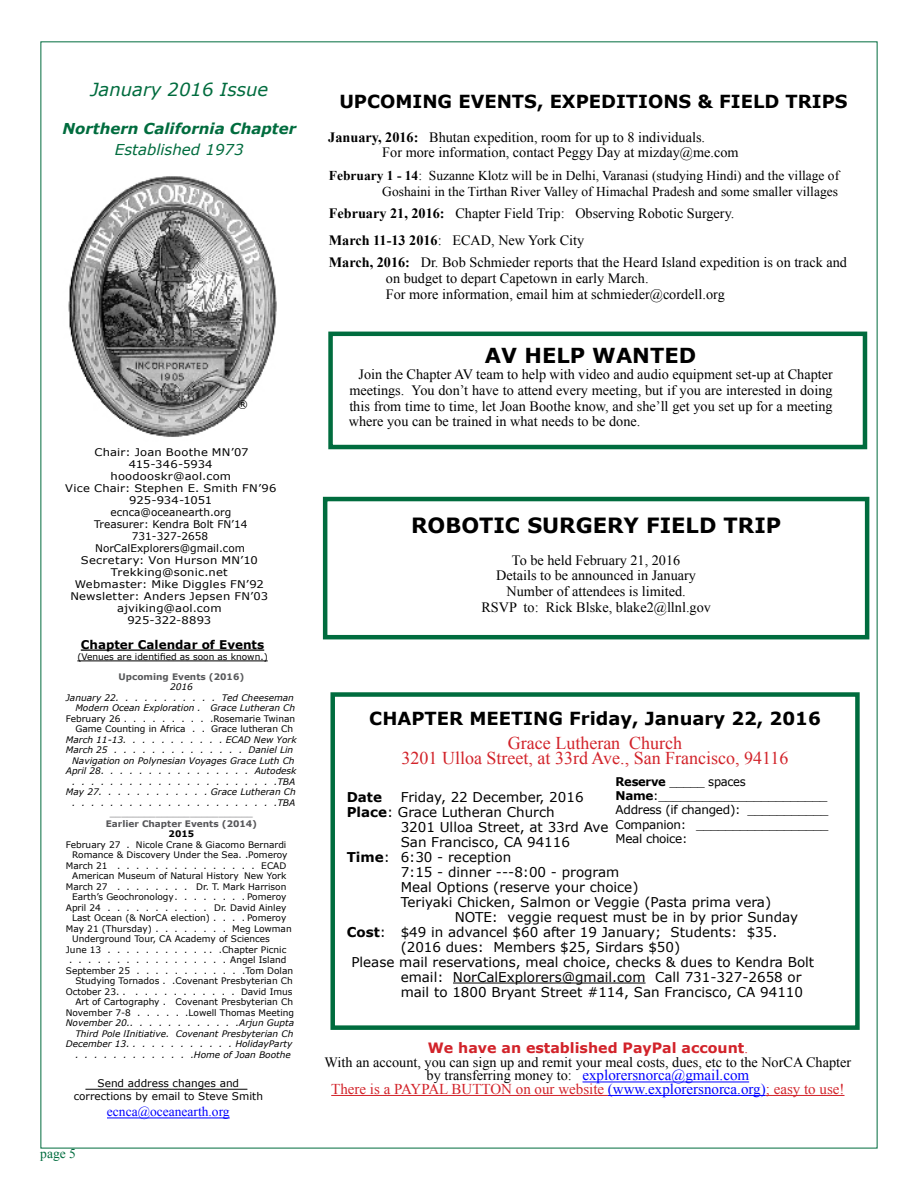
<style>
.page{position:relative;width:918px;height:1188px;background:#fff}
.page>*{position:absolute;margin:0;border:0;box-sizing:border-box;transform-origin:0 0}
.t1{font:700 21px "Verdana";color:#000}
.t2{font:700 18px "Verdana";color:#000}
.t3{font:18px/15px "Times New Roman";color:#d2232a;text-align:center}
.t4{font:italic 18px "Verdana";color:#006c3e}
.t5{font:15px/13.5px "Times New Roman";color:#00f;text-align:center}
.t6{font:italic 700 15px "Verdana";color:#006c3e}
.t7{font:italic 15px "Verdana";color:#006c3e}
.t8{font:14.25px/15.8px "Times New Roman";color:#000}
.t9{font:700 14.25px "Verdana";color:#d2232a}
.t10{font:13.5px "Verdana";color:#000}
.t11{font:13.5px/16.2px "Times New Roman";color:#000;text-align:right}
.t12{font:13.5px "Times New Roman";color:#00f}
.t13{font:13.5px "Times New Roman";color:#006c3e}
.t14{font:700 13.5px "Verdana";color:#000}
.t15{font:12px/14.4px "Verdana";letter-spacing:-.025em;color:#000;scale:.96 1}
.t16{font:700 12px "Verdana";color:#000}
.t17{font:10.5px/12px "Verdana";letter-spacing:.005em;color:#000;text-align:center;scale:1.1 1}
.t18{font:10.5px/13.5px "Verdana";letter-spacing:.005em;color:#000;text-align:center}
.t19{font:9px/10.5px "Verdana";color:#000;text-align:right}
.t20{font:italic 9px/10.5px "Verdana";color:#000;text-align:center}
.t21{font:700 9px "Verdana";color:#565659}
.t22{font:9px "Verdana";color:#565659}
.t23{font:700 9px "Verdana";color:#58595b}
.t24{font:700 9px "Verdana";color:#000}
.s1{font-weight:700}
.s2{font-family:"Times New Roman";font-weight:400}
.s3{font-size:14.25px;color:#000}
.s4{color:#d2232a}
</style>
<div class="page">
<hr style="left:81px;top:649px;width:183px;height:2px;background:#000">
<hr style="left:77px;top:661px;width:191px;height:1px;background:#000">
<hr style="left:107px;top:1118px;width:123px;height:1px;background:#00f">
<hr style="left:85px;top:1089px;width:162px;height:1px;background:#000">
<div style="left:330px;top:692px;width:530px;height:338px;border:4px solid #006c3e"></div>
<img style="left:68px;top:176px;width:209px;height:261px">
<hr style="left:453px;top:983px;width:193px;height:1px;background:#000">
<hr style="left:583px;top:1082px;width:166px;height:1px;background:#00f">
<hr style="left:331px;top:1095px;width:277px;height:1px;background:#d2232a">
<hr style="left:608px;top:1095px;width:158px;height:1px;background:#00f">
<hr style="left:766px;top:1095px;width:79px;height:1px;background:#d2232a">
<div style="left:328px;top:332px;width:539px;height:117px;border:4px solid #006c3e"></div>
<div style="left:323px;top:497px;width:546px;height:142px;border:4px solid #006c3e"></div>
<p class="t4" style="left:90px;top:78px;width:179px">January 2016 Issue</p>
<p class="t6" style="left:62px;top:119px;width:235px">Northern California Chapter</p>
<p class="t7" style="left:115px;top:140px;width:130px">Established 1973</p>
<p class="t18" style="left:238px;top:397px;width:12px">®</p>
<p class="t17" style="left:65px;top:447px;width:194px">Chair: Joan Boothe MN’07<br>415-346-5934<br>hoodooskr@aol.com<br>Vice Chair: Stephen E. Smith FN’96<br>925-934-1051<br>ecnca@oceanearth.org<br>Treasurer: Kendra Bolt FN’14<br>731-327-2658<br>NorCalExplorers@gmail.com<br>Secretary: Von Hurson MN’10<br>Trekking@sonic.net<br>Webmaster: Mike Diggles FN’92<br>Newsletter: Anders Jepsen FN’03 ajviking@aol.com<br>925-322-8893</p>
<p class="t16" style="left:81px;top:637px;width:185px">Chapter Calendar of Events</p>
<p class="t19" style="left:77px;top:652px;width:192px">(Venues are identified as soon as known.)</p>
<p class="t23" style="left:119px;top:671px;width:127px">Upcoming Events (2016)</p>
<p class="t20" style="left:170px;top:682px;width:24px">2016</p>
<p class="t20" style="left:66px;top:692px;width:230px">January 22. . . . . . . . . . . Ted Cheeseman</p>
<p class="t20" style="left:75px;top:703px;width:221px">Modern Ocean Exploration . Grace Lutheran Ch</p>
<p class="t19" style="left:66px;top:713px;width:231px">February 26 . . . . . . . . . .Rosemarie Twinan<br>Game Counting in Africa . . Grace lutheran Ch</p>
<p class="t20" style="left:66px;top:734px;width:232px">March 11-13. . . . . . . . . . . ECAD New York March 25 . . . . . . . . . . . . . . Daniel Lin Navigation on Polynesian Voyages Grace Luth Ch April 28. . . . . . . . . . . . . . . . Autodesk . . . . . . . . . . . . . . . . . . . . . .TBA May 27. . . . . . . . . . . . Grace Lutheran Ch . . . . . . . . . . . . . . . . . . . . . .TBA</p>
<p class="t22" style="left:110px;top:807px;width:145px">_________________________</p>
<p class="t21" style="left:106px;top:818px;width:153px">Earlier Chapter Events (2014)</p>
<p class="t24" style="left:169px;top:828px;width:27px">2015</p>
<p class="t19" style="left:66px;top:839px;width:222px">February 27 . Nicole Crane &amp; Giacomo Bernardi</p>
<p class="t19" style="left:72px;top:850px;width:217px">Romance &amp; Discovery Under the Sea. .Pomeroy</p>
<p class="t19" style="left:66px;top:860px;width:56px">March 21 ................</p>
<p class="t19" style="left:261px;top:860px;width:27px">ECAD</p>
<p class="t19" style="left:72px;top:871px;width:216px">American Museum of Natural History New York</p>
<p class="t19" style="left:66px;top:881px;width:55px">March 27 .........</p>
<p class="t19" style="left:72px;top:881px;width:216px;text-align:left;text-indent:124px">Dr. T. Mark Harrison<br>Earth’s Geochronology . . . . . . .</p>
<p class="t19" style="left:247px;top:892px;width:41px">Pomeroy</p>
<p class="t19" style="left:66px;top:902px;width:46px">April 24 ............</p>
<p class="t19" style="left:214px;top:902px;width:74px">Dr. David Ainley</p>
<p class="t19" style="left:72px;top:913px;width:216px">Last Ocean (&amp; NorCA election) . . . . Pomeroy</p>
<p class="t19" style="left:66px;top:923px;width:90px">May 21 (Thursday) .........</p>
<p class="t19" style="left:232px;top:923px;width:61px">Meg Lowman</p>
<p class="t19" style="left:72px;top:934px;width:199px">Underground Tour, CA Academy of Sciences</p>
<p class="t19" style="left:66px;top:944px;width:46px">June 13 ...........</p>
<p class="t19" style="left:209px;top:944px;width:79px">. .Chapter Picnic</p>
<p class="t19" style="left:69px;top:955px;width:33px">. . . ..............</p>
<p class="t19" style="left:230px;top:955px;width:58px">Angel Island</p>
<p class="t19" style="left:66px;top:965px;width:229px">September 25 . . . . . . . . . . . .Tom Dolan</p>
<p class="t19" style="left:75px;top:976px;width:219px">Studying Tornados . .Covenant Presbyterian Ch</p>
<p class="t19" style="left:66px;top:986px;width:228px">October 23. . . . . . . . . . . . . David Imus</p>
<p class="t19" style="left:75px;top:997px;width:219px">Art of Cartography . Covenant Presbyterian Ch</p>
<p class="t19" style="left:66px;top:1007px;width:230px">November 7-8 . . . . . .Lowell Thomas Meeting</p>
<p class="t20" style="left:66px;top:1018px;width:230px">November 20.. . . . . . . . . . . .Arjun Gupta</p>
<p class="t20" style="left:75px;top:1028px;width:220px">Third Pole lInitiative. Covenant Presbyterian Ch</p>
<p class="t20" style="left:66px;top:1039px;width:228px">December 13. . . . . . . . . . . . HolidayParty</p>
<p class="t20" style="left:75px;top:1049px;width:217px">. . . . . . . . . . . . .Home of Joan Boothe</p>
<p class="t18" style="left:74px;top:1076px;width:191px">Send address changes and corrections by email to Steve Smith</p>
<p class="t12" style="left:107px;top:1103px;width:124px">ecnca@oceanearth.org</p>
<p class="t13" style="left:40px;top:1145px;width:37px">page 5</p>
<p class="t2" style="left:339px;top:90px;width:510px">UPCOMING EVENTS, EXPEDITIONS &amp; FIELD TRIPS</p>
<p class="t8" style="left:382px;top:129px;width:358px;text-indent:-54px"><span class="s1">January, 2016:</span> Bhutan expedition, room for up to 8 individuals.<br>For more information, contact Peggy Day at mizday@me.com</p>
<p class="t11" style="left:329px;top:167px;width:512px"><span class="s1">February 1 - 14</span>: Suzanne Klotz will be in Delhi, Varanasi (studying Hindi) and the village of<br>Goshaini in the Tirthan River Valley of Himachal Pradesh and some smaller villages</p>
<p class="t8" style="left:329px;top:199px;width:407px;line-height:27.8px"><span class="s1">February 21, 2016:</span> Chapter Field Trip: Observing Robotic Surgery.<br><span class="s1">March 11-13 2016</span>: ECAD, New York City</p>
<p class="t8" style="left:386px;top:254px;width:463px;text-indent:-57px"><span class="s1">March, 2016:</span> Dr. Bob Schmieder reports that the Heard Island expedition is on track and on budget to depart Capetown in early March.<br>For more information, email him at schmieder@cordell.org</p>
<h1 class="t1" style="left:485px;top:342px;width:213px">AV HELP WANTED</h1>
<p class="t8" style="left:349px;top:366px;width:486px;text-align:justify;text-indent:10px">Join the Chapter AV team to help with video and audio equipment set-up at Chapter meetings. You don’t have to attend every meeting, but if you are interested in doing this from time to time, let Joan Boothe know, and she’ll get you set up for a meeting where you can be trained in what needs to be done.</p>
<h1 class="t1" style="left:411px;top:512px;width:372px">ROBOTIC SURGERY FIELD TRIP</h1>
<p class="t8" style="left:481px;top:552px;width:231px;text-align:center">To be held February 21, 2016<br>Details to be announced in January<br>Number of attendees is limited.<br>RSVP to: Rick Blske, blake2@llnl.gov</p>
<p class="t2" style="left:369px;top:706px;width:453px">CHAPTER MEETING Friday, January 22, 2016</p>
<p class="t3" style="left:402px;top:735px;width:388px">Grace Lutheran Church<br>3201 Ulloa Street, at 33rd Ave., San Francisco, 94116</p>
<p class="t15" style="left:616px;top:774px;width:223px"><span class="s1">Reserve</span> _____ spaces<br><span class="s1">Name</span>:_______________________<br>Address (if changed): ___________<br>Companion: __________________<br>Meal choice:</p>
<p class="t14" style="left:347px;top:788px;width:37px">Date</p>
<p class="t10" style="left:401px;top:788px;width:184px">Friday, 22 December, 2016</p>
<p class="t10" style="left:347px;top:803px;width:209px"><span class="s1">Place</span>: Grace Lutheran Church</p>
<p class="t10" style="left:401px;top:818px;width:209px">3201 Ulloa Street, at 33rd Ave</p>
<p class="t10" style="left:401px;top:833px;width:171px">San Francisco, CA 94116</p>
<p class="t10" style="left:347px;top:848px;width:166px"><span class="s1">Time</span>: 6:30 - reception</p>
<p class="t10" style="left:401px;top:863px;width:220px">7:15 - dinner ---8:00 - program</p>
<p class="t10" style="left:401px;top:878px;width:239px">Meal Options (reserve your choice)</p>
<p class="t10" style="left:401px;top:893px;width:372px">Teriyaki Chicken, Salmon or Veggie (Pasta prima vera)</p>
<p class="t10" style="left:455px;top:908px;width:345px">NOTE: veggie request must be in by prior Sunday</p>
<p class="t10" style="left:347px;top:923px;width:432px"><span class="s1">Cost</span>: $49 in advancel $60 after 19 January; Students: $35.</p>
<p class="t10" style="left:401px;top:938px;width:281px">(2016 dues: Members $25, Sirdars $50)</p>
<p class="t10" style="left:351px;top:953px;width:464px">Please mail reservations, meal choice, checks &amp; dues to Kendra Bolt</p>
<p class="t10" style="left:401px;top:968px;width:402px">email: NorCalExplorers@gmail.com Call 731-327-2658 or</p>
<p class="t10" style="left:401px;top:983px;width:404px">mail to 1800 Bryant Street #114, San Francisco, CA 94110</p>
<p class="t9" style="left:428px;top:1039px;width:322px">We have an established PayPal account<span class="s2">.</span></p>
<p class="t8" style="left:325px;top:1054px;width:528px">With an account, you can sign up and remit your meal costs, dues, etc to the NorCA Chapter</p>
<p class="t5" style="left:331px;top:1068px;width:515px"><span class="s3">by transferring money to:</span> explorersnorca@gmail.com<br><span class="s4">There is a PAYPAL BUTTON on our website</span> (www.explorersnorca.org)<span class="s4">; easy to use!</span></p>
</div>
